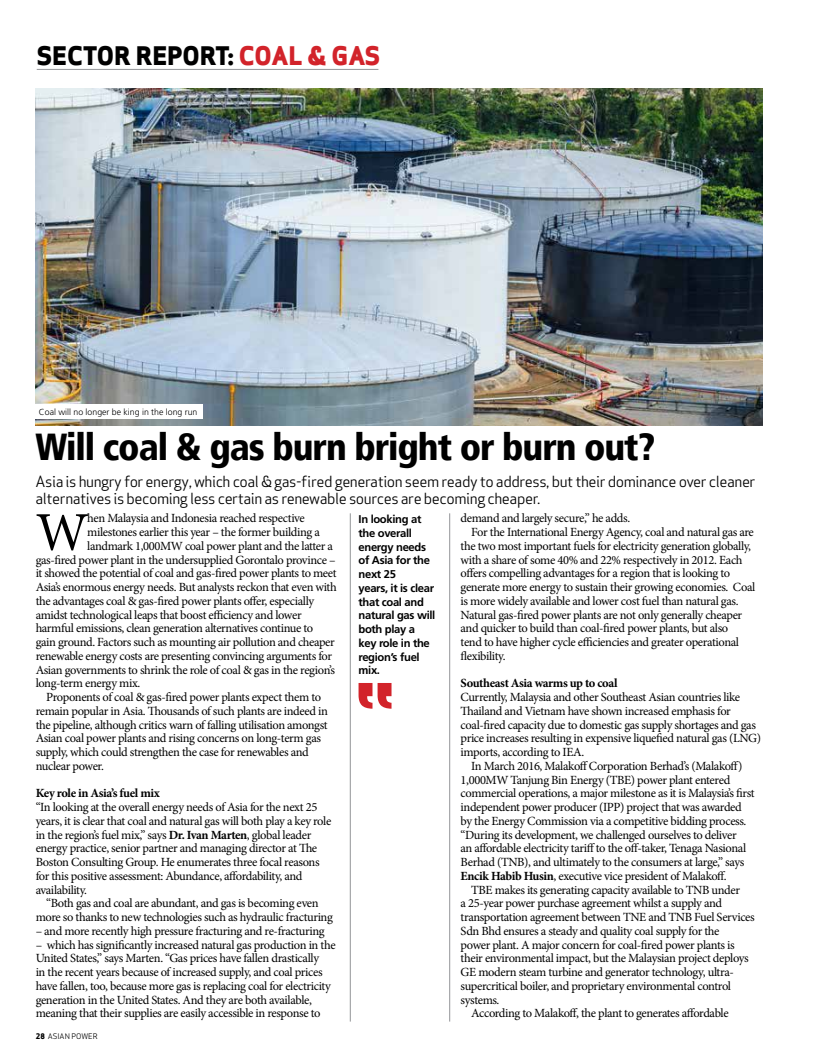
<style>
.page{position:relative;width:815px;height:1063px;background:#fff}
.page>*{position:absolute;margin:0;border:0;box-sizing:border-box;transform-origin:0 0}
.t1{font:54.75px "Minion Pro";color:#000}
.t2{font:900 condensed 37.5px "Frutiger";letter-spacing:-.03em;color:#000}
.t3{font:800 25px "Apex Sans";color:#000}
.t4{font:15px/17.5px "Apex Sans";letter-spacing:-.03em;color:#000}
.t5{font:12.5px/13.8px "Minion Pro";letter-spacing:-.03em;color:#000}
.t6{font:700 12.5px "Minion Pro";letter-spacing:-.03em;color:#000}
.t7{font:700 11.25px/13.8px "Frutiger";letter-spacing:-.03em;color:#000}
.t8{font:300 8.75px "Frutiger";color:#000}
.t9{font:7.5px "Apex Sans";color:#000}
.s1{color:#d2232a}
.s2{font-weight:700}
.s3{font-weight:800}
</style>
<div class="page">
<img style="left:36px;top:88px;width:726px;height:337px">
<hr style="left:449px;top:513px;width:1px;height:509px;background:#939598">
<hr style="left:350px;top:513px;width:1px;height:509px;background:#939598">
<hr style="left:37px;top:69px;width:341px;height:1px;background:#939598">
<svg style="left:359px;top:683px;width:33px;height:26px"></svg>
<div style="left:35px;top:405px;width:168px;height:14px;background:#fff"></div>
<h3 class="t3" style="left:37px;top:40px;width:345px">SECTOR REPORT: <span class="s1">COAL &amp; GAS</span></h3>
<p class="t8" style="left:39px;top:407px;width:160px">Coal will no longer be king in the long run</p>
<h2 class="t2" style="left:35px;top:425px;width:621px">Will coal &amp; gas burn bright or burn out?</h2>
<p class="t4" style="left:36px;top:471px;width:721px">Asia is hungry for energy, which coal &amp; gas-fired generation seem ready to address, but their dominance over cleaner alternatives is becoming less certain as renewable sources are becoming cheaper.</p>
<h1 class="t1" style="left:36px;top:496px;width:55px">W</h1>
<p class="t5" style="left:87px;top:512px;width:219px">hen Malaysia and Indonesia reached respective</p>
<p class="t7" style="left:359px;top:512px;width:78px">In looking at the overall energy needs of Asia for the next 25<br>years, it is clear that coal and natural gas will both play a key role in the region’s fuel mix.</p>
<p class="t5" style="left:461px;top:512px;width:171px">demand and largely secure,” he adds.</p>
<p class="t5" style="left:87px;top:525px;width:234px">milestones earlier this year – the former building a</p>
<p class="t5" style="left:87px;top:539px;width:247px">landmark 1,000MW coal power plant and the latter a</p>
<p class="t5" style="left:36px;top:553px;width:301px">gas-fired power plant in the undersupplied Gorontalo province –</p>
<p class="t5" style="left:36px;top:567px;width:303px">it showed the potential of coal and gas-fired power plants to meet</p>
<p class="t5" style="left:36px;top:580px;width:303px">Asia’s enormous energy needs. But analysts reckon that even with</p>
<p class="t5" style="left:36px;top:594px;width:280px">the advantages coal &amp; gas-fired power plants offer, especially</p>
<p class="t5" style="left:36px;top:608px;width:267px">amidst technological leaps that boost efficiency and lower</p>
<p class="t5" style="left:36px;top:622px;width:279px">harmful emissions, clean generation alternatives continue to</p>
<p class="t5" style="left:36px;top:635px;width:301px">gain ground. Factors such as mounting air pollution and cheaper</p>
<p class="t5" style="left:36px;top:649px;width:298px">renewable energy costs are presenting convincing arguments for</p>
<p class="t5" style="left:36px;top:663px;width:301px">Asian governments to shrink the role of coal &amp; gas in the region’s</p>
<p class="t5" style="left:36px;top:677px;width:106px">long-term energy mix.</p>
<p class="t5" style="left:46px;top:690px;width:276px">Proponents of coal &amp; gas-fired power plants expect them to</p>
<p class="t5" style="left:36px;top:704px;width:294px">remain popular in Asia. Thousands of such plants are indeed in</p>
<p class="t5" style="left:36px;top:718px;width:294px">the pipeline, although critics warn of falling utilisation amongst</p>
<p class="t5" style="left:36px;top:732px;width:287px">Asian coal power plants and rising concerns on long-term gas</p>
<p class="t5" style="left:36px;top:745px;width:275px">supply, which could strengthen the case for renewables and</p>
<p class="t5" style="left:36px;top:759px;width:70px">nuclear power.</p>
<p class="t6" style="left:36px;top:785px;width:126px">Key role in Asia’s fuel mix</p>
<p class="t5" style="left:36px;top:800px;width:297px">“In looking at the overall energy needs of Asia for the next 25 years, it is clear that coal and natural gas will both play a key role in the region’s fuel mix,” says <span class="s2">Dr. Ivan Marten</span>, global leader energy practice, senior partner and managing director at The Boston Consulting Group. He enumerates three focal reasons for this positive assessment: Abundance, affordability, and availability.</p>
<p class="t5" style="left:36px;top:897px;width:299px;text-align:center">“Both gas and coal are abundant, and gas is becoming even more so thanks to new technologies such as hydraulic fracturing</p>
<p class="t5" style="left:36px;top:924px;width:290px">– and more recently high pressure fracturing and re-fracturing</p>
<p class="t5" style="left:36px;top:938px;width:301px">– which has significantly increased natural gas production in the United States,” says Marten. “Gas prices have fallen drastically<br>in the recent years because of increased supply, and coal prices have fallen, too, because more gas is replacing coal for electricity generation in the United States. And they are both available, meaning that their supplies are easily accessible in response to</p>
<p class="t5" style="left:471px;top:525px;width:284px">For the International Energy Agency, coal and natural gas are</p>
<p class="t5" style="left:461px;top:539px;width:292px">the two most important fuels for electricity generation globally,</p>
<p class="t5" style="left:461px;top:553px;width:283px">with a share of some 40% and 22% respectively in 2012. Each</p>
<p class="t5" style="left:461px;top:567px;width:271px">offers compelling advantages for a region that is looking to</p>
<p class="t5" style="left:461px;top:580px;width:296px">generate more energy to sustain their growing economies. Coal</p>
<p class="t5" style="left:461px;top:594px;width:279px">is more widely available and lower cost fuel than natural gas.</p>
<p class="t5" style="left:461px;top:608px;width:283px">Natural gas-fired power plants are not only generally cheaper</p>
<p class="t5" style="left:461px;top:622px;width:269px">and quicker to build than coal-fired power plants, but also</p>
<p class="t5" style="left:461px;top:635px;width:280px">tend to have higher cycle efficiencies and greater operational</p>
<p class="t5" style="left:461px;top:649px;width:46px">flexibility.</p>
<p class="t6" style="left:461px;top:675px;width:158px">Southeast Asia warms up to coal</p>
<p class="t5" style="left:461px;top:690px;width:302px">Currently, Malaysia and other Southeast Asian countries like Thailand and Vietnam have shown increased emphasis for coal-fired capacity due to domestic gas supply shortages and gas price increases resulting in expensive liquefied natural gas (LNG) imports, according to IEA.</p>
<p class="t5" style="left:461px;top:759px;width:296px;text-indent:11px">In March 2016, Malakoff Corporation Berhad’s (Malakoff)<br>1,000MW Tanjung Bin Energy (TBE) power plant entered commercial operations, a major milestone as it is Malaysia’s first independent power producer (IPP) project that was awarded by the Energy Commission via a competitive bidding process. “During its development, we challenged ourselves to deliver<br>an affordable electricity tariff to the off-taker, Tenaga Nasional Berhad (TNB), and ultimately to the consumers at large,” says <span class="s2">Encik Habib Husin</span>, executive vice president of Malakoff.</p>
<p class="t5" style="left:471px;top:883px;width:270px">TBE makes its generating capacity available to TNB under</p>
<p class="t5" style="left:461px;top:897px;width:263px">a 25-year power purchase agreement whilst a supply and</p>
<p class="t5" style="left:461px;top:910px;width:296px">transportation agreement between TNE and TNB Fuel Services</p>
<p class="t5" style="left:461px;top:924px;width:260px">Sdn Bhd ensures a steady and quality coal supply for the</p>
<p class="t5" style="left:461px;top:938px;width:276px">power plant. A major concern for coal-fired power plants is</p>
<p class="t5" style="left:461px;top:952px;width:290px">their environmental impact, but the Malaysian project deploys</p>
<p class="t5" style="left:461px;top:965px;width:275px">GE modern steam turbine and generator technology, ultra-</p>
<p class="t5" style="left:461px;top:979px;width:272px">supercritical boiler, and proprietary environmental control</p>
<p class="t5" style="left:461px;top:993px;width:40px">systems.</p>
<p class="t5" style="left:471px;top:1007px;width:259px">According to Malakoff, the plant to generates affordable</p>
<p class="t9" style="left:36px;top:1030px;width:63px"><span class="s3">28</span> ASIAN POWER</p>
</div>
